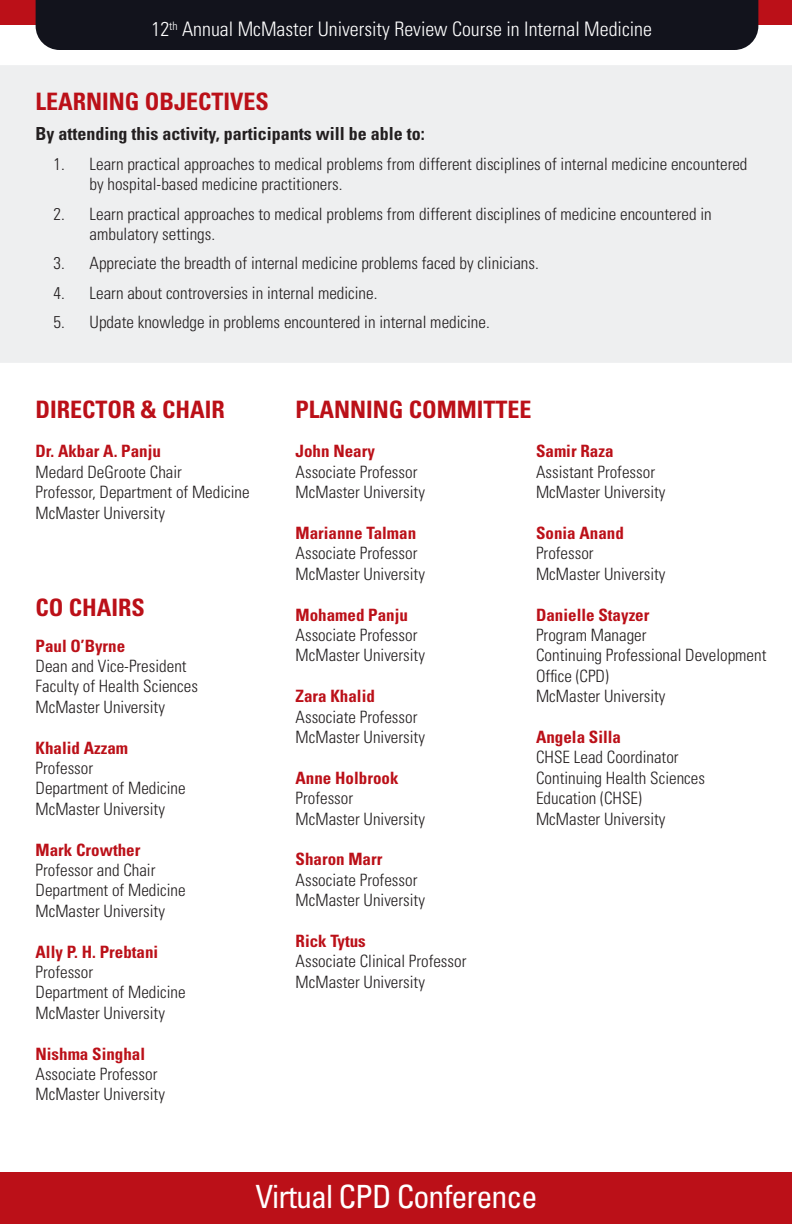
<style>
.page{position:relative;width:792px;height:1224px;background:#fff}
.page>*{position:absolute;margin:0;border:0;box-sizing:border-box;transform-origin:0 0}
.t1{font:condensed 32px "Univers LT Std";letter-spacing:-.03em;color:#fff}
.Red_headings{font:700 condensed 24px "Univers LT Std";color:#bb1018}
.t2{font:300 condensed 20px "Univers LT Std";color:#fff}
.Red_headings-2{font:700 condensed 18px "Univers LT Std";color:#231f20}
.faculty_credentials{font:300 condensed 17px/20.4px "Univers LT Std";color:#231f20}
.faculty_names{font:700 condensed 17px "Univers LT Std";color:#bb1018}
</style>
<div class="page">
<div style="left:0;top:0;width:792px;height:26px;background:#bb1018"></div>
<div style="left:36px;top:0;width:722px;height:50px;background:#12131c"></div>
<div style="left:0;top:1172px;width:792px;height:52px;background:#bb1018"></div>
<div style="left:0;top:65px;width:792px;height:298px;background:#eeeff0"></div>
<p class="t2" style="left:152px;top:17px;width:502px">12<sup>th</sup> Annual McMaster University Review Course in Internal Medicine</p>
<p class="Red_headings" style="left:36px;top:87px;width:235px">LEARNING OBJECTIVES</p>
<p class="Red_headings-2" style="left:36px;top:123px;width:391px">By attending this activity, participants will be able to:</p>
<p class="faculty_credentials" style="left:90px;top:154px;width:659px;text-indent:-36px">1. Learn practical approaches to medical problems from different disciplines of internal medicine encountered by hospital-based medicine practitioners.</p>
<p class="faculty_credentials" style="left:90px;top:203px;width:624px;text-indent:-36px">2. Learn practical approaches to medical problems from different disciplines of medicine encountered in ambulatory settings.</p>
<p class="faculty_credentials" style="left:54px;top:253px;width:487px">3. Appreciate the breadth of internal medicine problems faced by clinicians.</p>
<p class="faculty_credentials" style="left:54px;top:283px;width:325px">4. Learn about controversies in internal medicine.</p>
<p class="faculty_credentials" style="left:54px;top:312px;width:438px">5. Update knowledge in problems encountered in internal medicine.</p>
<p class="Red_headings" style="left:36px;top:395px;width:191px">DIRECTOR &amp; CHAIR</p>
<p class="faculty_names" style="left:36px;top:441px;width:127px">Dr. Akbar A. Panju</p>
<p class="faculty_credentials" style="left:36px;top:462px;width:148px">Medard DeGroote Chair</p>
<p class="faculty_credentials" style="left:36px;top:482px;width:216px">Professor, Department of Medicine</p>
<p class="faculty_credentials" style="left:36px;top:502px;width:131px">McMaster University</p>
<p class="Red_headings" style="left:36px;top:593px;width:111px">CO CHAIRS</p>
<p class="faculty_names" style="left:36px;top:635px;width:91px">Paul O’Byrne</p>
<p class="faculty_credentials" style="left:36px;top:656px;width:153px">Dean and Vice-President</p>
<p class="faculty_credentials" style="left:36px;top:676px;width:164px">Faculty of Health Sciences</p>
<p class="faculty_credentials" style="left:36px;top:697px;width:131px">McMaster University</p>
<p class="faculty_names" style="left:36px;top:737px;width:94px">Khalid Azzam</p>
<p class="faculty_credentials" style="left:36px;top:758px;width:59px">Professor</p>
<p class="faculty_credentials" style="left:36px;top:778px;width:152px">Department of Medicine</p>
<p class="faculty_credentials" style="left:36px;top:799px;width:131px">McMaster University</p>
<p class="faculty_names" style="left:36px;top:839px;width:106px">Mark Crowther</p>
<p class="faculty_credentials" style="left:36px;top:860px;width:121px">Professor and Chair</p>
<p class="faculty_credentials" style="left:36px;top:880px;width:152px">Department of Medicine</p>
<p class="faculty_credentials" style="left:36px;top:901px;width:131px">McMaster University</p>
<p class="faculty_names" style="left:36px;top:941px;width:124px">Ally P. H. Prebtani</p>
<p class="faculty_credentials" style="left:36px;top:962px;width:59px">Professor</p>
<p class="faculty_credentials" style="left:36px;top:982px;width:152px">Department of Medicine</p>
<p class="faculty_credentials" style="left:36px;top:1003px;width:131px">McMaster University</p>
<p class="faculty_names" style="left:36px;top:1043px;width:111px">Nishma Singhal</p>
<p class="faculty_credentials" style="left:36px;top:1064px;width:123px">Associate Professor</p>
<p class="faculty_credentials" style="left:36px;top:1084px;width:131px">McMaster University</p>
<p class="Red_headings" style="left:296px;top:395px;width:238px">PLANNING COMMITTEE</p>
<p class="faculty_names" style="left:296px;top:441px;width:81px">John Neary</p>
<p class="faculty_credentials" style="left:296px;top:462px;width:123px">Associate Professor</p>
<p class="faculty_credentials" style="left:296px;top:482px;width:131px">McMaster University</p>
<p class="faculty_names" style="left:296px;top:523px;width:122px">Marianne Talman</p>
<p class="faculty_credentials" style="left:296px;top:543px;width:123px">Associate Professor</p>
<p class="faculty_credentials" style="left:296px;top:564px;width:131px">McMaster University</p>
<p class="faculty_names" style="left:296px;top:604px;width:114px">Mohamed Panju</p>
<p class="faculty_credentials" style="left:296px;top:625px;width:123px">Associate Professor</p>
<p class="faculty_credentials" style="left:296px;top:645px;width:131px">McMaster University</p>
<p class="faculty_names" style="left:296px;top:686px;width:81px">Zara Khalid</p>
<p class="faculty_credentials" style="left:296px;top:706px;width:123px">Associate Professor</p>
<p class="faculty_credentials" style="left:296px;top:727px;width:131px">McMaster University</p>
<p class="faculty_names" style="left:296px;top:767px;width:104px">Anne Holbrook</p>
<p class="faculty_credentials" style="left:296px;top:788px;width:59px">Professor</p>
<p class="faculty_credentials" style="left:296px;top:808px;width:131px">McMaster University</p>
<p class="faculty_names" style="left:296px;top:849px;width:88px">Sharon Marr</p>
<p class="faculty_credentials" style="left:296px;top:870px;width:123px">Associate Professor</p>
<p class="faculty_credentials" style="left:296px;top:890px;width:131px">McMaster University</p>
<p class="faculty_names" style="left:296px;top:931px;width:72px">Rick Tytus</p>
<p class="faculty_credentials" style="left:296px;top:951px;width:172px">Associate Clinical Professor</p>
<p class="faculty_credentials" style="left:296px;top:972px;width:131px">McMaster University</p>
<p class="faculty_names" style="left:536px;top:441px;width:79px">Samir Raza</p>
<p class="faculty_credentials" style="left:536px;top:462px;width:120px">Assistant Professor</p>
<p class="faculty_credentials" style="left:536px;top:482px;width:131px">McMaster University</p>
<p class="faculty_names" style="left:536px;top:523px;width:89px">Sonia Anand</p>
<p class="faculty_credentials" style="left:536px;top:543px;width:59px">Professor</p>
<p class="faculty_credentials" style="left:536px;top:564px;width:131px">McMaster University</p>
<p class="faculty_names" style="left:536px;top:604px;width:115px">Danielle Stayzer</p>
<p class="faculty_credentials" style="left:536px;top:625px;width:112px">Program Manager</p>
<p class="faculty_credentials" style="left:536px;top:645px;width:232px">Continuing Professional Development<br>Office (CPD)</p>
<p class="faculty_credentials" style="left:536px;top:686px;width:131px">McMaster University</p>
<p class="faculty_names" style="left:536px;top:727px;width:87px">Angela Silla</p>
<p class="faculty_credentials" style="left:536px;top:747px;width:144px">CHSE Lead Coordinator</p>
<p class="faculty_credentials" style="left:536px;top:768px;width:170px">Continuing Health Sciences<br>Education (CHSE)</p>
<p class="faculty_credentials" style="left:536px;top:808px;width:131px">McMaster University</p>
<h1 class="t1" style="left:255px;top:1176px;width:284px">Virtual CPD Conference</h1>
</div>
